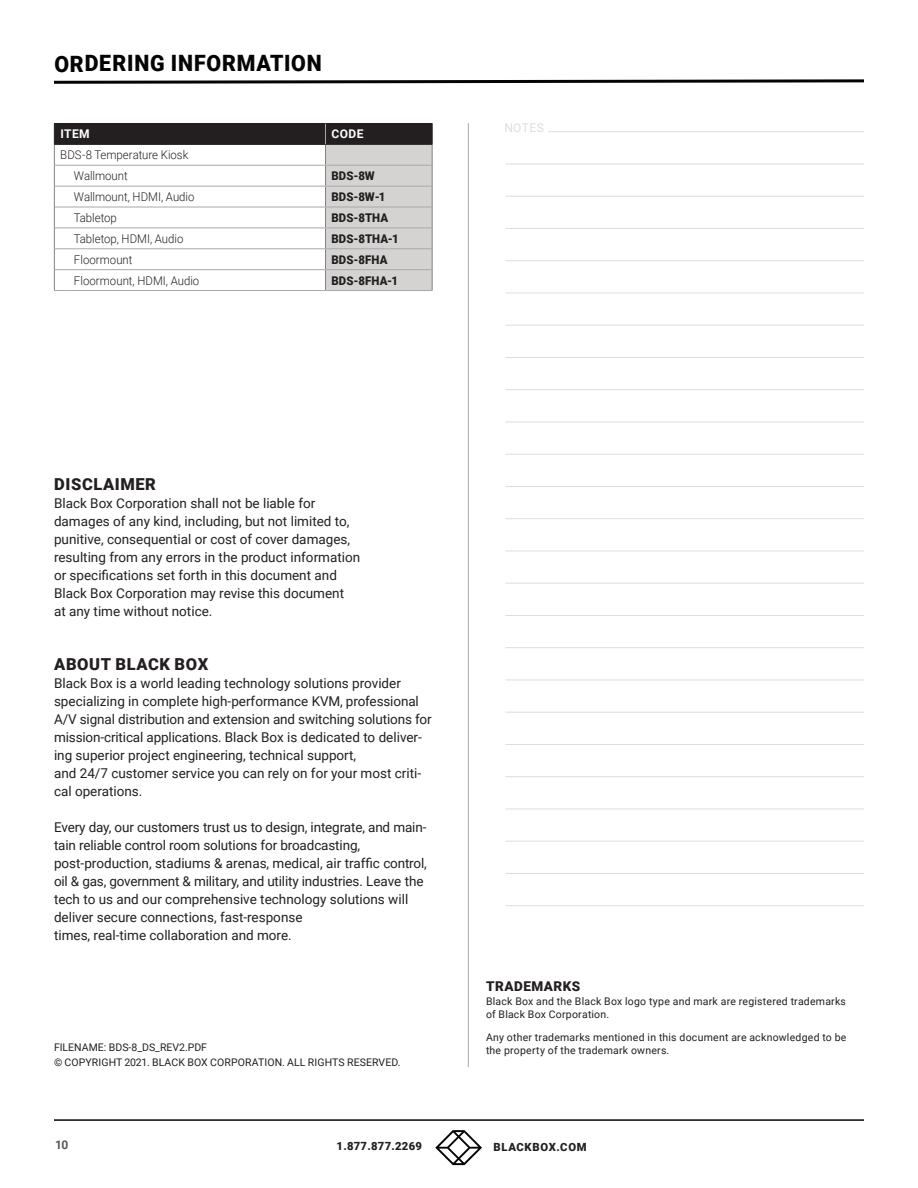
<style>
.page{position:relative;width:918px;height:1188px;background:#fff}
.page>*{position:absolute;margin:0;border:0;box-sizing:border-box;transform-origin:0 0}
.t1{font:900 22.5px "Roboto";letter-spacing:.035em;color:#040503;scale:.95 1}
.t2{font:900 16.5px "Roboto";letter-spacing:.035em;color:#231f20}
.t3{font:13.5px/18px "Roboto";color:#231f20}
.t4{font:900 13.5px "Roboto";letter-spacing:.035em;color:#231f20}
.t5{font:300 12px/20.9px "Roboto";color:#231f20;scale:.95 1}
.t6{font:900 12px "Roboto";letter-spacing:.01em;color:#231f20;scale:.95 1}
.t7{font:700 12px "Roboto";letter-spacing:.035em;color:#fff}
.t8{font:12px "Roboto";letter-spacing:.035em;color:#dcdddf}
.t9{font:700 12px "Roboto";color:#57585a}
.t10{font:900 11.25px "Roboto";letter-spacing:.025em;color:#231f20}
.t11{font:900 11.25px "Roboto";letter-spacing:.05em;color:#231f20}
.t12{font:10.5px/13.5px "Roboto";letter-spacing:.02em;color:#231f20}
</style>
<div class="page">
<hr style="left:54px;top:1119px;width:810px;height:2px;background:#040503">
<svg style="left:435px;top:1130px;width:47px;height:35px"></svg>
<hr style="left:505px;top:196px;width:359px;height:1px;background:#dcdddf">
<hr style="left:505px;top:228px;width:359px;height:1px;background:#dcdddf">
<hr style="left:505px;top:260px;width:359px;height:1px;background:#dcdddf">
<hr style="left:505px;top:293px;width:359px;height:1px;background:#dcdddf">
<hr style="left:505px;top:325px;width:359px;height:1px;background:#dcdddf">
<hr style="left:505px;top:357px;width:359px;height:1px;background:#dcdddf">
<hr style="left:505px;top:389px;width:359px;height:1px;background:#dcdddf">
<hr style="left:505px;top:422px;width:359px;height:1px;background:#dcdddf">
<hr style="left:505px;top:454px;width:359px;height:1px;background:#dcdddf">
<hr style="left:505px;top:486px;width:359px;height:1px;background:#dcdddf">
<hr style="left:505px;top:518px;width:359px;height:1px;background:#dcdddf">
<hr style="left:505px;top:551px;width:359px;height:1px;background:#dcdddf">
<hr style="left:505px;top:583px;width:359px;height:1px;background:#dcdddf">
<hr style="left:505px;top:615px;width:359px;height:1px;background:#dcdddf">
<hr style="left:505px;top:647px;width:359px;height:1px;background:#dcdddf">
<hr style="left:505px;top:680px;width:359px;height:1px;background:#dcdddf">
<hr style="left:505px;top:712px;width:359px;height:1px;background:#dcdddf">
<hr style="left:505px;top:744px;width:359px;height:1px;background:#dcdddf">
<hr style="left:505px;top:776px;width:359px;height:1px;background:#dcdddf">
<hr style="left:505px;top:809px;width:359px;height:1px;background:#dcdddf">
<hr style="left:505px;top:841px;width:359px;height:1px;background:#dcdddf">
<hr style="left:505px;top:873px;width:359px;height:1px;background:#dcdddf">
<hr style="left:505px;top:905px;width:359px;height:1px;background:#dcdddf">
<hr style="left:505px;top:131px;width:359px;height:1px;background:#dcdddf">
<hr style="left:505px;top:164px;width:359px;height:1px;background:#dcdddf">
<hr style="left:468px;top:123px;width:1px;height:944px;background:#a8a9ad">
<div style="left:505px;top:121px;width:43px;height:15px;background:#fff"></div>
<svg style="left:54px;top:79px;width:810px;height:5px"></svg>
<svg style="left:54px;top:123px;width:379px;height:168px"></svg>
<h1 class="t1" style="left:54px;top:48px;width:283px">ORDERING INFORMATION</h1>
<p class="t7" style="left:61px;top:126px;width:31px">ITEM</p>
<p class="t7" style="left:332px;top:126px;width:33px">CODE</p>
<p class="t5" style="left:74px;top:144px;width:122px;text-indent:-14px">BDS-8 Temperature Kiosk<br>Wallmount</p>
<p class="t6" style="left:331px;top:168px;width:47px">BDS-8W</p>
<p class="t5" style="left:74px;top:186px;width:128px">Wallmount, HDMI, Audio</p>
<p class="t6" style="left:331px;top:188px;width:58px">BDS-8W-1</p>
<p class="t5" style="left:74px;top:207px;width:47px">Tabletop</p>
<p class="t6" style="left:331px;top:209px;width:61px">BDS-8THA</p>
<p class="t5" style="left:74px;top:228px;width:117px">Tabletop, HDMI, Audio</p>
<p class="t6" style="left:331px;top:230px;width:72px">BDS-8THA-1</p>
<p class="t5" style="left:74px;top:249px;width:63px">Floormount</p>
<p class="t6" style="left:331px;top:251px;width:60px">BDS-8FHA</p>
<p class="t5" style="left:74px;top:269px;width:133px">Floormount, HDMI, Audio</p>
<p class="t6" style="left:331px;top:272px;width:72px">BDS-8FHA-1</p>
<p class="t8" style="left:504px;top:119px;width:41px">NOTES</p>
<p class="t2" style="left:54px;top:473px;width:103px">DISCLAIMER</p>
<p class="t3" style="left:54px;top:494px;width:308px">Black Box Corporation shall not be liable for damages of any kind, including, but not limited to, punitive, consequential or cost of cover damages, resulting from any errors in the product information or specifications set forth in this document and Black Box Corporation may revise this document<br>at any time without notice.</p>
<p class="t2" style="left:54px;top:653px;width:155px">ABOUT BLACK BOX</p>
<p class="t3" style="left:54px;top:674px;width:379px">Black Box is a world leading technology solutions provider specializing in complete high-performance KVM, professional A/V signal distribution and extension and switching solutions for mission-critical applications. Black Box is dedicated to deliver&shy;ing superior project engineering, technical support,<br>and 24/7 customer service you can rely on for your most criti&shy;cal operations.</p>
<p class="t3" style="left:54px;top:818px;width:374px">Every day, our customers trust us to design, integrate, and main&shy;tain reliable control room solutions for broadcasting, post-production, stadiums &amp; arenas, medical, air traffic control, oil &amp; gas, government &amp; military, and utility industries. Leave the tech to us and our comprehensive technology solutions will deliver secure connections, fast-response<br>times, real-time collaboration and more.</p>
<p class="t12" style="left:54px;top:1040px;width:348px;line-height:15px">FILENAME: BDS-8_DS_REV2.PDF<br>© COPYRIGHT 2021. BLACK BOX CORPORATION. ALL RIGHTS RESERVED.</p>
<p class="t4" style="left:486px;top:977px;width:96px">TRADEMARKS</p>
<p class="t12" style="left:486px;top:994px;width:361px">Black Box and the Black Box logo type and mark are registered trademarks of Black Box Corporation.</p>
<p class="t12" style="left:486px;top:1030px;width:362px">Any other trademarks mentioned in this document are acknowledged to be the property of the trademark owners.</p>
<p class="t9" style="left:55px;top:1136px;width:15px">10</p>
<p class="t10" style="left:337px;top:1138px;width:87px">1.877.877.2269</p>
<p class="t11" style="left:494px;top:1139px;width:95px">BLACKBOX.COM</p>
</div>
